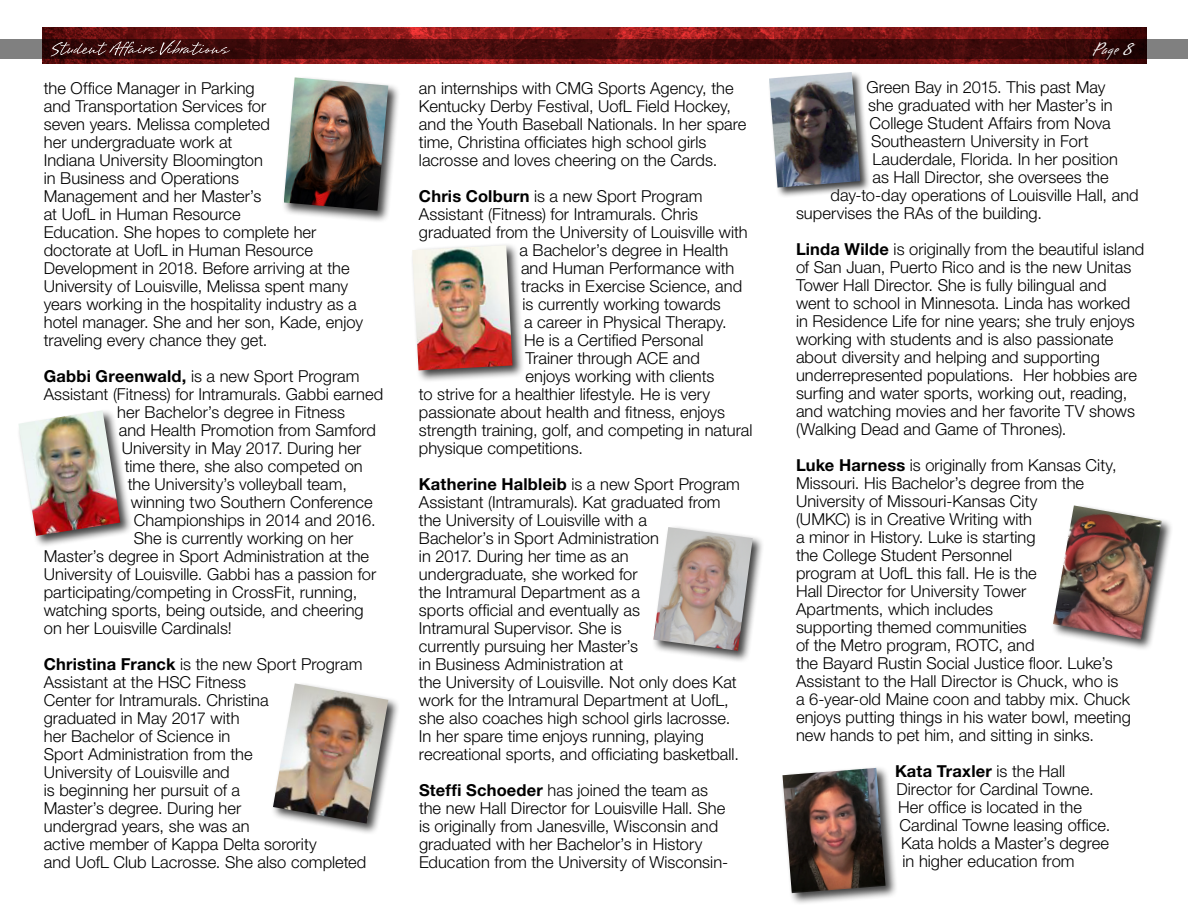
<style>
.page{position:relative;width:1188px;height:918px;background:#fff}
.page>*{position:absolute;margin:0;border:0;box-sizing:border-box;transform-origin:0 0}
.t1{font:22.5px "Brisa Alternates";color:#fff}
.p_body_text{font:300 16.5px/18px "Helvetica Neue LT Std";color:#000}
.p_body_text-2{font:700 16.5px "Helvetica Neue LT Std";letter-spacing:.01em;color:#000}
.s1{font-weight:700}
.s2{font-weight:300}
</style>
<div class="page">
<img style="left:42px;top:27px;width:1104px;height:36px">
<svg style="left:0;top:39px;width:1188px;height:20px;background:#461414"></svg>
<svg style="left:51px;top:40px;width:179px;height:16px;background:#512a2a"></svg>
<div style="left:281px;top:75px;width:119px;height:147px;background:#000;opacity:.75"></div>
<img style="left:284px;top:77px;width:104px;height:134px">
<div style="left:16px;top:408px;width:116px;height:140px;background:#000;opacity:.75"></div>
<img style="left:18px;top:410px;width:102px;height:126px">
<div style="left:271px;top:681px;width:129px;height:154px;background:#000;opacity:.75"></div>
<img style="left:273px;top:683px;width:115px;height:141px">
<div style="left:410px;top:243px;width:115px;height:140px;background:#000;opacity:.75"></div>
<img style="left:412px;top:245px;width:100px;height:125px">
<div style="left:651px;top:525px;width:114px;height:138px;background:#000;opacity:.75"></div>
<img style="left:653px;top:527px;width:100px;height:124px">
<div style="left:767px;top:71px;width:104px;height:128px;background:#000;opacity:.75"></div>
<img style="left:769px;top:72px;width:91px;height:116px">
<div style="left:1051px;top:503px;width:122px;height:148px;background:#000;opacity:.75"></div>
<img style="left:1053px;top:505px;width:109px;height:135px">
<div style="left:780px;top:766px;width:118px;height:139px;background:#000;opacity:.75"></div>
<img style="left:783px;top:768px;width:103px;height:125px">
<p class="p_body_text" style="left:44px;top:79px;width:321px">the Office Manager in Parking<br>and Transportation Services for<br>seven years. Melissa completed<br>her undergraduate work at<br>Indiana University Bloomington<br>in Business and Operations<br>Management and her Master’s<br>at UofL in Human Resource<br>Education. She hopes to complete her doctorate at UofL in Human Resource Development in 2018. Before arriving at the University of Louisville, Melissa spent many years working in the hospitality industry as a hotel manager. She and her son, Kade, enjoy traveling every chance they get.</p>
<p class="p_body_text" style="left:44px;top:367px;width:317px"><span class="s1">Gabbi Greenwald,</span> is a new Sport Program</p>
<p class="p_body_text" style="left:44px;top:385px;width:341px">Assistant (Fitness) for Intramurals. Gabbi earned</p>
<p class="p_body_text" style="left:117px;top:403px;width:229px">her Bachelor’s degree in Fitness</p>
<p class="p_body_text" style="left:119px;top:421px;width:259px">and Health Promotion from Samford</p>
<p class="p_body_text" style="left:122px;top:439px;width:241px">University in May 2017. During her</p>
<p class="p_body_text" style="left:125px;top:457px;width:240px">time there, she also competed on</p>
<p class="p_body_text" style="left:128px;top:475px;width:221px">the University’s volleyball team,</p>
<p class="p_body_text" style="left:131px;top:493px;width:243px">winning two Southern Conference</p>
<p class="p_body_text" style="left:134px;top:511px;width:243px">Championships in 2014 and 2016.</p>
<p class="p_body_text" style="left:134px;top:529px;width:221px">She is currently working on her</p>
<p class="p_body_text" style="left:44px;top:547px;width:327px">Master’s degree in Sport Administration at the</p>
<p class="p_body_text" style="left:44px;top:565px;width:334px">University of Louisville. Gabbi has a passion for</p>
<p class="p_body_text" style="left:44px;top:583px;width:315px">participating/competing in CrossFit, running,</p>
<p class="p_body_text" style="left:44px;top:601px;width:321px">watching sports, being outside, and cheering</p>
<p class="p_body_text" style="left:44px;top:619px;width:189px">on her Louisville Cardinals!</p>
<p class="p_body_text" style="left:44px;top:655px;width:324px"><span class="s1">Christina Franck</span> is the new Sport Program<br>Assistant at the HSC Fitness<br>Center for Intramurals. Christina<br>graduated in May 2017 with<br>her Bachelor of Science in<br>Sport Administration from the<br>University of Louisville and<br>is beginning her pursuit of a<br>Master’s degree. During her<br>undergrad years, she was an<br>active member of Kappa Delta sorority<br>and UofL Club Lacrosse. She also completed</p>
<p class="p_body_text" style="left:419px;top:79px;width:329px">an internships with CMG Sports Agency, the Kentucky Derby Festival, UofL Field Hockey, and the Youth Baseball Nationals. In her spare time, Christina officiates high school girls lacrosse and loves cheering on the Cards.</p>
<p class="p_body_text" style="left:419px;top:187px;width:285px"><span class="s1">Chris Colburn</span> is a new Sport Program</p>
<p class="p_body_text" style="left:419px;top:205px;width:281px">Assistant (Fitness) for Intramurals. Chris</p>
<p class="p_body_text" style="left:419px;top:223px;width:330px">graduated from the University of Louisville with</p>
<p class="p_body_text" style="left:519px;top:241px;width:210px">a Bachelor’s degree in Health</p>
<p class="p_body_text" style="left:521px;top:259px;width:215px">and Human Performance with</p>
<p class="p_body_text" style="left:521px;top:277px;width:223px">tracks in Exercise Science, and</p>
<p class="p_body_text" style="left:522px;top:295px;width:200px">is currently working towards</p>
<p class="p_body_text" style="left:524px;top:313px;width:204px">a career in Physical Therapy.</p>
<p class="p_body_text" style="left:524px;top:331px;width:181px">He is a Certified Personal</p>
<p class="p_body_text" style="left:525px;top:349px;width:176px">Trainer through ACE and</p>
<p class="p_body_text" style="left:525px;top:367px;width:190px">enjoys working with clients</p>
<p class="p_body_text" style="left:419px;top:385px;width:293px">to strive for a healthier lifestyle. He is very</p>
<p class="p_body_text" style="left:419px;top:403px;width:308px">passionate about health and fitness, enjoys</p>
<p class="p_body_text" style="left:419px;top:421px;width:335px">strength training, golf, and competing in natural</p>
<p class="p_body_text" style="left:419px;top:439px;width:166px">physique competitions.</p>
<p class="p_body_text" style="left:419px;top:475px;width:323px"><span class="s1">Katherine Halbleib</span> is a new Sport Program Assistant (Intramurals). Kat graduated from the University of Louisville with a<br>Bachelor’s in Sport Administration<br>in 2017. During her time as an undergraduate, she worked for<br>the Intramural Department as a<br>sports official and eventually as<br>Intramural Supervisor. She is<br>currently pursuing her Master’s<br>in Business Administration at<br>the University of Louisville. Not only does Kat work for the Intramural Department at UofL, she also coaches high school girls lacrosse.<br>In her spare time enjoys running, playing recreational sports, and officiating basketball.</p>
<p class="p_body_text" style="left:419px;top:781px;width:311px"><span class="s1">Steffi Schoeder</span> has joined the team as the new Hall Director for Louisville Hall. She is originally from Janesville, Wisconsin and graduated with her Bachelor’s in History Education from the University of Wisconsin-</p>
<h1 class="t1" style="left:1093px;top:38px;width:41px">Page 8</h1>
<p class="p_body_text" style="left:867px;top:78px;width:240px">Green Bay in 2015. This past May</p>
<p class="p_body_text" style="left:868px;top:96px;width:246px">she graduated with her Master’s in</p>
<p class="p_body_text" style="left:870px;top:114px;width:243px">College Student Affairs from Nova</p>
<p class="p_body_text" style="left:871px;top:132px;width:219px">Southeastern University in Fort</p>
<p class="p_body_text" style="left:873px;top:150px;width:247px">Lauderdale, Florida. In her position</p>
<p class="p_body_text" style="left:873px;top:168px;width:238px">as Hall Director, she oversees the</p>
<p class="p_body_text" style="left:831px;top:186px;width:310px">day-to-day operations of Louisville Hall, and</p>
<p class="p_body_text" style="left:796px;top:204px;width:248px">supervises the RAs of the building.</p>
<p class="p_body_text" style="left:796px;top:240px;width:350px"><span class="s1">Linda Wilde</span> is originally from the beautiful island of San Juan, Puerto Rico and is the new Unitas Tower Hall Director. She is fully bilingual and went to school in Minnesota. Linda has worked in Residence Life for nine years; she truly enjoys working with students and is also passionate about diversity and helping and supporting underrepresented populations. Her hobbies are surfing and water sports, working out, reading, and watching movies and her favorite TV shows (Walking Dead and Game of Thrones).</p>
<p class="p_body_text" style="left:796px;top:456px;width:336px"><span class="s1">Luke Harness</span> is originally from Kansas City, Missouri. His Bachelor’s degree from the University of Missouri-Kansas City<br>(UMKC) is in Creative Writing with<br>a minor in History. Luke is starting<br>the College Student Personnel<br>program at UofL this fall. He is the<br>Hall Director for University Tower<br>Apartments, which includes<br>supporting themed communities<br>of the Metro program, ROTC, and<br>the Bayard Rustin Social Justice floor. Luke’s Assistant to the Hall Director is Chuck, who is a 6-year-old Maine coon and tabby mix. Chuck enjoys putting things in his water bowl, meeting new hands to pet him, and sitting in sinks.</p>
<p class="p_body_text-2" style="left:895px;top:761px;width:172px">Kata Traxler <span class="s2">is the Hall</span></p>
<p class="p_body_text" style="left:897px;top:780px;width:199px">Director for Cardinal Towne.</p>
<p class="p_body_text" style="left:898px;top:798px;width:186px">Her office is located in the</p>
<p class="p_body_text" style="left:900px;top:816px;width:212px">Cardinal Towne leasing office.</p>
<p class="p_body_text" style="left:901px;top:834px;width:210px">Kata holds a Master’s degree</p>
<p class="p_body_text" style="left:903px;top:852px;width:174px">in higher education from</p>
</div>
